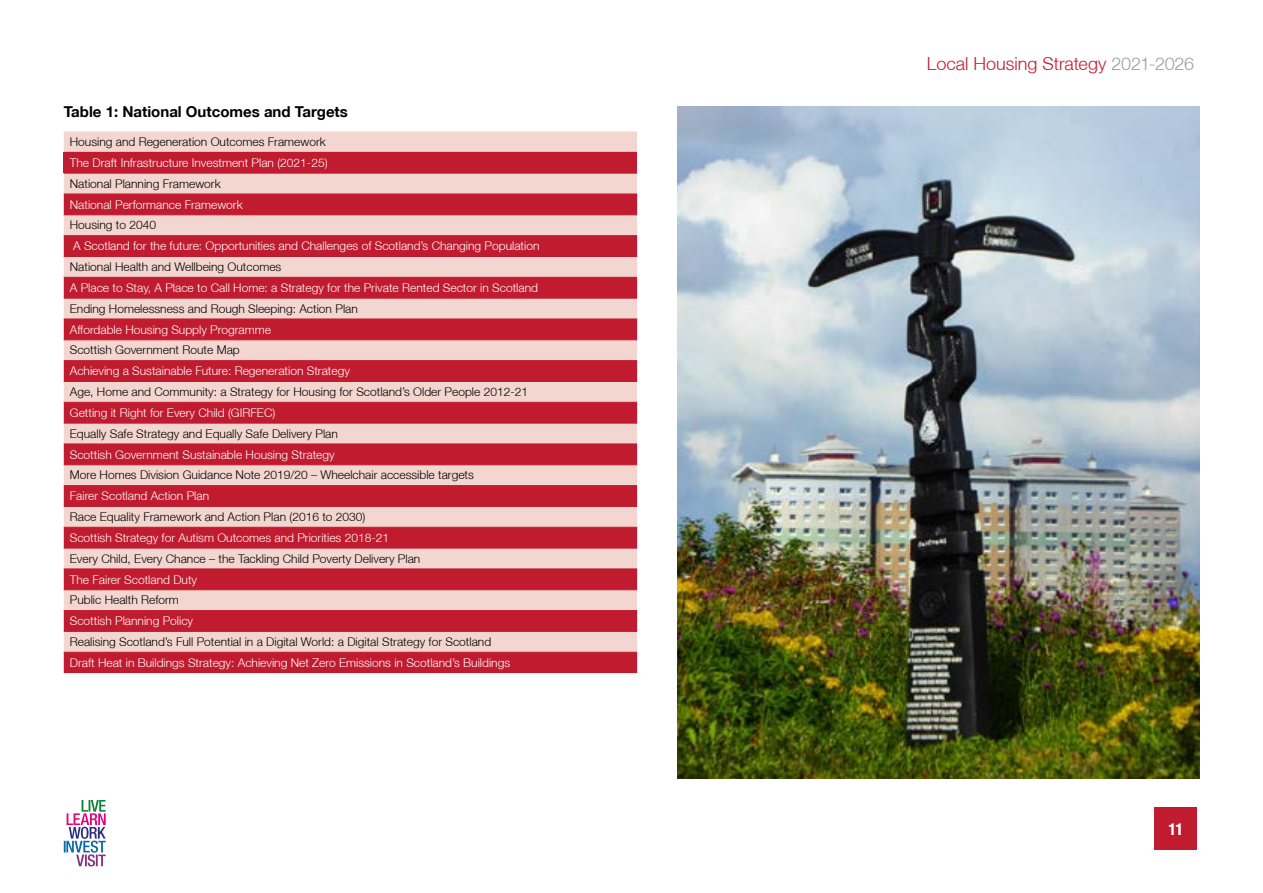
<style>
.page{position:relative;width:1263px;height:893px;background:#fff}
.page>*{position:absolute;margin:0;border:0;box-sizing:border-box;transform-origin:0 0}
.t1{font:300 18px "Helvetica Neue LT";color:#c11b2f}
.t2{font:700 condensed 16.5px "Helvetica Neue LT";color:#fff}
.t3{font:700 15px "Helvetica Neue LT";color:#000}
.t4{font:300 12px "Helvetica Neue LT";color:#fff}
.t5{font:300 12px "Helvetica Neue LT";color:#000}
.s1{color:#9d9d9c}
</style>
<div class="page">
<div style="left:64px;top:132px;width:573px;height:62px;background:#f3d6cf"></div>
<div style="left:64px;top:152px;width:573px;height:21px;background:#c11b2f"></div>
<svg style="left:64px;top:195px;width:573px;height:478px;background:#d8737a"></svg>
<hr style="left:64px;top:173px;width:573px;height:1px;background:#c11b2f">
<hr style="left:64px;top:194px;width:573px;height:1px;background:#c11b2f">
<hr style="left:64px;top:214px;width:573px;height:1px;background:#c11b2f">
<hr style="left:64px;top:235px;width:573px;height:1px;background:#c11b2f">
<hr style="left:64px;top:256px;width:573px;height:1px;background:#c11b2f">
<hr style="left:64px;top:277px;width:573px;height:1px;background:#c11b2f">
<hr style="left:64px;top:298px;width:573px;height:1px;background:#c11b2f">
<hr style="left:64px;top:319px;width:573px;height:1px;background:#c11b2f">
<hr style="left:64px;top:339px;width:573px;height:1px;background:#c11b2f">
<hr style="left:64px;top:360px;width:573px;height:1px;background:#c11b2f">
<hr style="left:64px;top:381px;width:573px;height:1px;background:#c11b2f">
<hr style="left:64px;top:402px;width:573px;height:1px;background:#c11b2f">
<hr style="left:64px;top:423px;width:573px;height:1px;background:#c11b2f">
<hr style="left:64px;top:444px;width:573px;height:1px;background:#c11b2f">
<hr style="left:64px;top:464px;width:573px;height:1px;background:#c11b2f">
<hr style="left:64px;top:485px;width:573px;height:1px;background:#c11b2f">
<hr style="left:64px;top:506px;width:573px;height:1px;background:#c11b2f">
<hr style="left:64px;top:527px;width:573px;height:1px;background:#c11b2f">
<hr style="left:64px;top:548px;width:573px;height:1px;background:#c11b2f">
<hr style="left:64px;top:569px;width:573px;height:1px;background:#c11b2f">
<hr style="left:64px;top:589px;width:573px;height:1px;background:#c11b2f">
<hr style="left:64px;top:610px;width:573px;height:1px;background:#c11b2f">
<hr style="left:64px;top:631px;width:573px;height:1px;background:#c11b2f">
<hr style="left:64px;top:652px;width:573px;height:1px;background:#c11b2f">
<img style="left:677px;top:106px;width:522px;height:672px">
<div style="left:1154px;top:807px;width:43px;height:42px;background:#c11b2f"></div>
<svg style="left:64px;top:800px;width:42px;height:66px"></svg>
<p class="t3" style="left:64px;top:102px;width:286px">Table 1: National Outcomes and Targets</p>
<p class="t5" style="left:70px;top:134px;width:258px">Housing and Regeneration Outcomes Framework</p>
<p class="t4" style="left:70px;top:155px;width:259px">The Draft Infrastructure Investment Plan (2021-25)</p>
<p class="t5" style="left:70px;top:176px;width:152px">National Planning Framework</p>
<p class="t4" style="left:70px;top:197px;width:174px">National Performance Framework</p>
<p class="t5" style="left:70px;top:218px;width:88px">Housing to 2040</p>
<p class="t4" style="left:73px;top:239px;width:468px">A Scotland for the future: Opportunities and Challenges of Scotland’s Changing Population</p>
<p class="t5" style="left:70px;top:259px;width:213px">National Health and Wellbeing Outcomes</p>
<p class="t4" style="left:70px;top:280px;width:470px">A Place to Stay, A Place to Call Home: a Strategy for the Private Rented Sector in Scotland</p>
<p class="t5" style="left:70px;top:301px;width:290px">Ending Homelessness and Rough Sleeping: Action Plan</p>
<p class="t4" style="left:70px;top:322px;width:203px">Affordable Housing Supply Programme</p>
<p class="t5" style="left:70px;top:343px;width:172px">Scottish Government Route Map</p>
<p class="t4" style="left:70px;top:364px;width:282px">Achieving a Sustainable Future: Regeneration Strategy</p>
<p class="t5" style="left:70px;top:384px;width:460px">Age, Home and Community: a Strategy for Housing for Scotland’s Older People 2012-21</p>
<p class="t4" style="left:70px;top:405px;width:207px">Getting it Right for Every Child (GIRFEC)</p>
<p class="t5" style="left:70px;top:426px;width:270px">Equally Safe Strategy and Equally Safe Delivery Plan</p>
<p class="t4" style="left:70px;top:447px;width:266px">Scottish Government Sustainable Housing Strategy</p>
<p class="t5" style="left:70px;top:468px;width:406px">More Homes Division Guidance Note 2019/20 – Wheelchair accessible targets</p>
<p class="t4" style="left:70px;top:489px;width:141px">Fairer Scotland Action Plan</p>
<p class="t5" style="left:70px;top:509px;width:297px">Race Equality Framework and Action Plan (2016 to 2030)</p>
<p class="t4" style="left:70px;top:530px;width:321px">Scottish Strategy for Autism Outcomes and Priorities 2018-21</p>
<p class="t5" style="left:70px;top:551px;width:352px">Every Child, Every Chance – the Tackling Child Poverty Delivery Plan</p>
<p class="t4" style="left:70px;top:572px;width:129px">The Fairer Scotland Duty</p>
<p class="t5" style="left:70px;top:593px;width:111px">Public Health Reform</p>
<p class="t4" style="left:70px;top:613px;width:125px">Scottish Planning Policy</p>
<p class="t5" style="left:70px;top:634px;width:423px">Realising Scotland’s Full Potential in a Digital World: a Digital Strategy for Scotland</p>
<p class="t4" style="left:70px;top:655px;width:442px">Draft Heat in Buildings Strategy: Achieving Net Zero Emissions in Scotland’s Buildings</p>
<h1 class="t1" style="left:927px;top:52px;width:269px">Local Housing Strategy <span class="s1">2021-2026</span></h1>
<h2 class="t2" style="left:1168px;top:819px;width:16px">11</h2>
</div>
